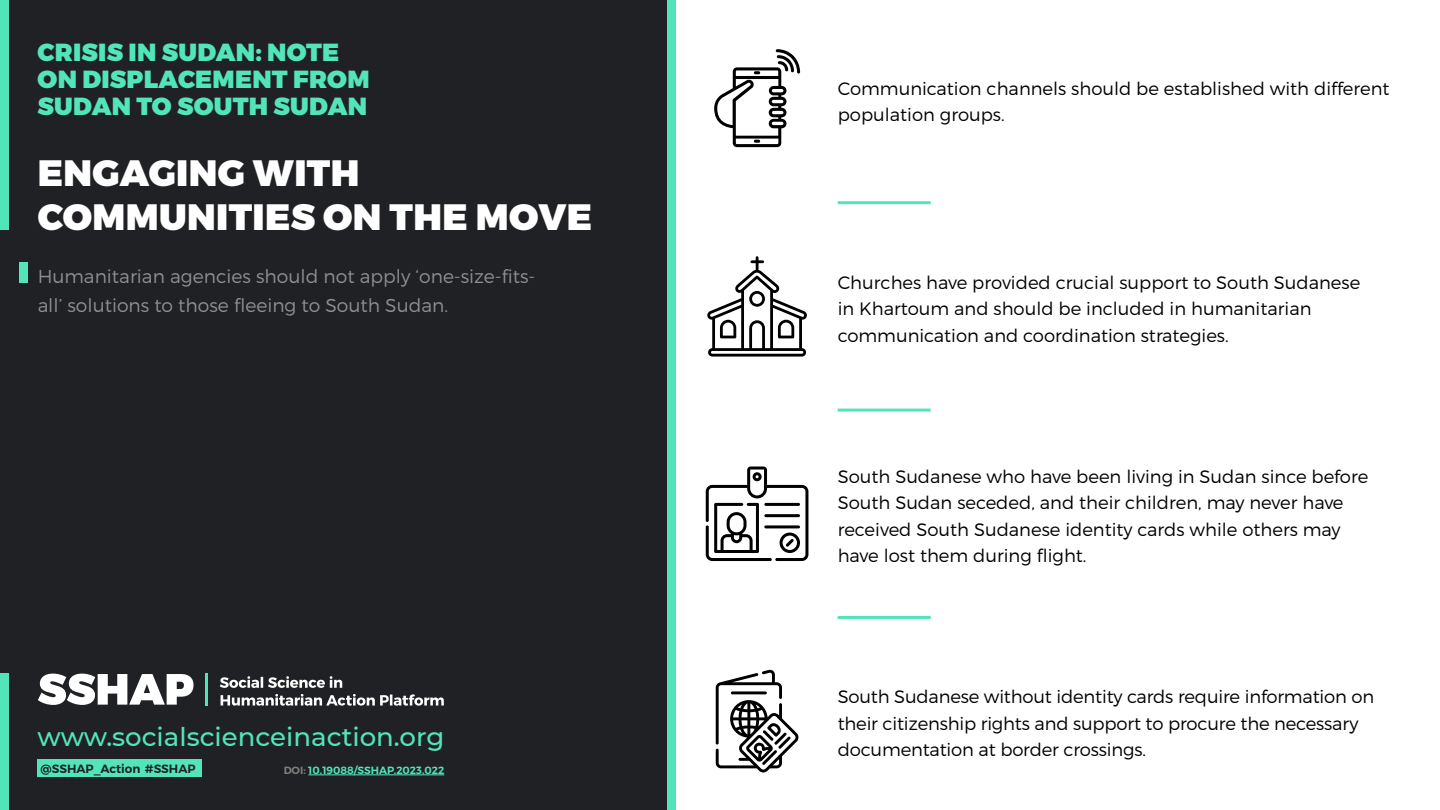
<style>
.page{position:relative;width:1440px;height:810px;background:#fff}
.page>*{position:absolute;margin:0;border:0;box-sizing:border-box;transform-origin:0 0}
.t1{font:900 36.67px/44px "Montserrat";letter-spacing:.01em;color:#fff}
.t2{font:500 26.03px "Montserrat";color:#52e5ba}
.t3{font:900 24.75px/26.7px "Montserrat";letter-spacing:.01em;color:#52e5ba}
.t4{font:300 18.67px/28.4px "Montserrat";color:#fff}
.t5{font:300 18px/26.4px "Montserrat";color:#000}
.t6{font:600 12px "Montserrat";color:#202124}
.t7{font:600 10.5px "Montserrat";color:#52e5ba}
.s1{color:#808080}
</style>
<div class="page">
<div style="left:0;top:0;width:668px;height:810px;background:#202124"></div>
<div style="left:668px;top:0;width:8px;height:810px;background:#52e5ba"></div>
<div style="left:38px;top:759px;width:164px;height:18px;background:#52e5ba"></div>
<hr style="left:206px;top:674px;width:2px;height:32px;background:#52e5ba">
<svg style="left:38px;top:674px;width:156px;height:31px"></svg>
<svg style="left:221px;top:694px;width:223px;height:12px"></svg>
<svg style="left:220px;top:676px;width:122px;height:12px"></svg>
<div style="left:0;top:674px;width:9px;height:136px;background:#52e5ba"></div>
<hr style="left:308px;top:775px;width:136px;height:1px;background:#52e5ba">
<div style="left:0;top:0;width:9px;height:230px;background:#52e5ba"></div>
<hr style="left:838px;top:616px;width:93px;height:3px;background:#52e5ba">
<hr style="left:838px;top:409px;width:93px;height:3px;background:#52e5ba">
<hr style="left:838px;top:201px;width:93px;height:3px;background:#52e5ba">
<svg style="left:714px;top:49px;width:86px;height:98px"></svg>
<svg style="left:707px;top:256px;width:100px;height:101px"></svg>
<svg style="left:706px;top:467px;width:102px;height:94px"></svg>
<svg style="left:716px;top:670px;width:83px;height:102px"></svg>
<div style="left:19px;top:262px;width:9px;height:21px;background:#52e5ba"></div>
<h3 class="t3" style="left:38px;top:40px;width:333px">CRISIS IN SUDAN: NOTE<br>ON DISPLACEMENT FROM<br>SUDAN TO SOUTH SUDAN</h3>
<h1 class="t1" style="left:38px;top:152px;width:556px">ENGAGING WITH<br>COMMUNITIES ON THE MOVE</h1>
<p class="t4" style="left:38px;top:262px;width:499px">Humanitarian agencies should not apply ‘one-size-fits&shy;all’ solutions to those fleeing to South Sudan.</p>
<h2 class="t2" style="left:38px;top:719px;width:408px">www.socialscienceinaction.org</h2>
<p class="t6" style="left:40px;top:761px;width:157px">@SSHAP_Action #SSHAP</p>
<p class="t7" style="left:284px;top:764px;width:162px"><span class="s1">DOI:</span> 10.19088/SSHAP.2023.022</p>
<p class="t5" style="left:838px;top:75px;width:553px">Communication channels should be established with different population groups.</p>
<p class="t5" style="left:838px;top:269px;width:524px">Churches have provided crucial support to South Sudanese in Khartoum and should be included in humanitarian communication and coordination strategies.</p>
<p class="t5" style="left:838px;top:463px;width:532px">South Sudanese who have been living in Sudan since before South Sudan seceded, and their children, may never have received South Sudanese identity cards while others may have lost them during flight.</p>
<p class="t5" style="left:838px;top:684px;width:538px">South Sudanese without identity cards require information on their citizenship rights and support to procure the necessary documentation at border crossings.</p>
</div>
